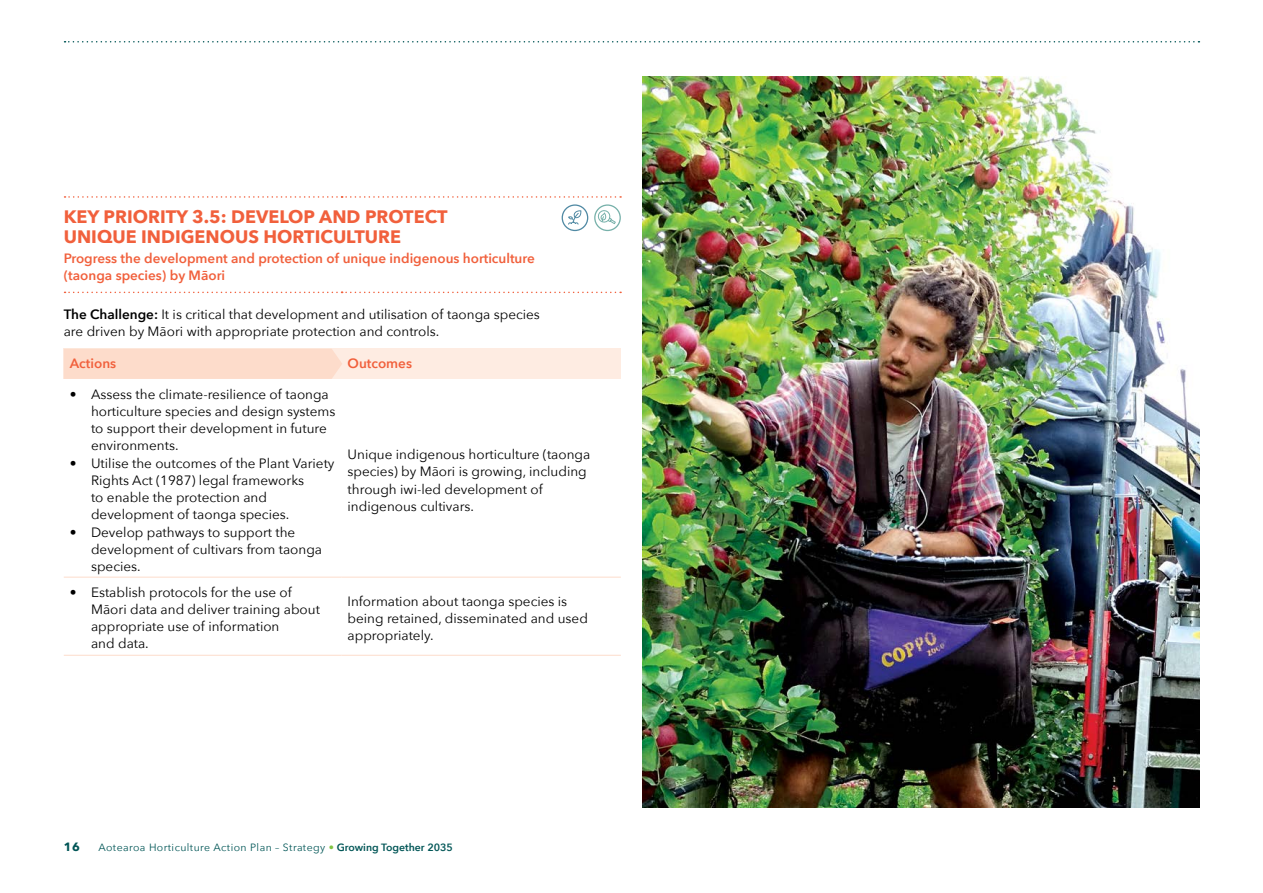
<style>
.page{position:relative;width:1263px;height:893px;background:#fff}
.page>*{position:absolute;margin:0;border:0;box-sizing:border-box;transform-origin:0 0}
.t1{font:700 18px/19.5px "Avenir Next";color:#f1603c}
.t2{font:13.5px/17.2px "Avenir Next";color:#000}
.t3{font:600 13.5px/16.2px "Avenir Next";color:#f1603c}
.t4{font:700 12px "Avenir Next";color:#005556}
.t5{font:10.5px "Avenir Next";letter-spacing:.04em;color:#005556}
.s1{font-weight:600}
.s2{color:#80c342}
</style>
<div class="page">
<div style="left:64px;top:349px;width:557px;height:30px;background:#feece2"></div>
<div style="left:64px;top:349px;width:278px;height:30px;background:#fddccb"></div>
<svg style="left:65px;top:196px;width:556px;height:2px"></svg>
<svg style="left:65px;top:292px;width:556px;height:1px"></svg>
<hr style="left:64px;top:577px;width:278px;height:1px;background:#fddccb">
<hr style="left:342px;top:577px;width:279px;height:1px;background:#fddccb">
<hr style="left:64px;top:655px;width:278px;height:1px;background:#fddccb">
<hr style="left:342px;top:655px;width:279px;height:1px;background:#fddccb">
<img style="left:642px;top:77px;width:557px;height:731px">
<svg style="left:562px;top:205px;width:26px;height:25px"></svg>
<svg style="left:567px;top:209px;width:15px;height:20px"></svg>
<div style="left:562px;top:204px;width:26px;height:27px;border:1px solid #518aa4;border-radius:50%"></div>
<svg style="left:595px;top:205px;width:25px;height:25px"></svg>
<svg style="left:597px;top:210px;width:19px;height:15px"></svg>
<div style="left:594px;top:204px;width:27px;height:27px;border:1px solid #77b1aa;border-radius:50%"></div>
<svg style="left:65px;top:41px;width:1134px;height:2px"></svg>
<h1 class="t1" style="left:64px;top:207px;width:385px">KEY PRIORITY 3.5: DEVELOP AND PROTECT<br>UNIQUE INDIGENOUS HORTICULTURE</h1>
<p class="t3" style="left:64px;top:250px;width:473px">Progress the development and protection of unique indigenous horticulture (taonga species) by Māori</p>
<p class="t2" style="left:64px;top:305px;width:478px"><span class="s1">The Challenge:</span> It is critical that development and utilisation of taonga species are driven by Māori with appropriate protection and controls.</p>
<p class="t3" style="left:70px;top:355px;width:48px">Actions</p>
<p class="t3" style="left:348px;top:355px;width:66px">Outcomes</p>
<p class="t2" style="left:91px;top:385px;width:246px;text-indent:-21px">• Assess the climate-resilience of taonga horticulture species and design systems to support their development in future environments.</p>
<p class="t2" style="left:91px;top:454px;width:245px;text-indent:-21px">• Utilise the outcomes of the Plant Variety Rights Act (1987) legal frameworks<br>to enable the protection and development of taonga species.</p>
<p class="t2" style="left:91px;top:523px;width:233px;text-indent:-21px">• Develop pathways to support the development of cultivars from taonga species.</p>
<p class="t2" style="left:348px;top:445px;width:244px">Unique indigenous horticulture (taonga species) by Māori is growing, including through iwi-led development of indigenous cultivars.</p>
<p class="t2" style="left:91px;top:583px;width:230px;text-indent:-21px">• Establish protocols for the use of<br>Māori data and deliver training about appropriate use of information<br>and data.</p>
<p class="t2" style="left:348px;top:592px;width:242px">Information about taonga species is being retained, disseminated and used appropriately.</p>
<p class="t4" style="left:64px;top:836px;width:17px">16</p>
<p class="t5" style="left:98px;top:838px;width:356px">Aotearoa Horticulture Action Plan – Strategy <span class="s2">•</span> <span class="s1">Growing Together 2035</span></p>
</div>
